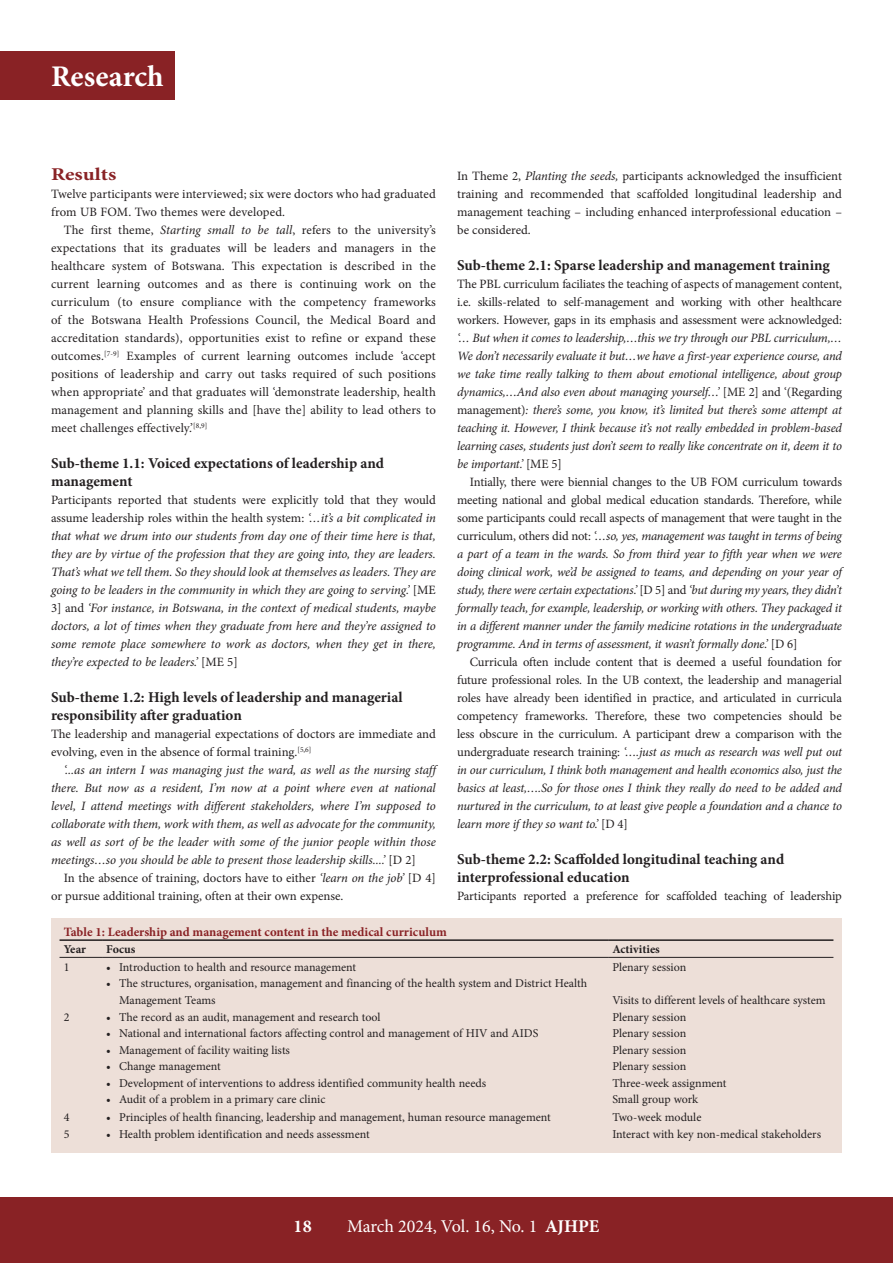
<style>
.page{position:relative;width:893px;height:1263px;background:#fff}
.page>*{position:absolute;margin:0;border:0;box-sizing:border-box;transform-origin:0 0}
.t1{font:700 30px "Minion Pro";color:#fff}
.t2{font:18px "Minion Pro";letter-spacing:-.005em;color:#fff}
.B_HEAD{font:700 18px "Minion Pro";color:#892225;scale:1.2 1}
.t3{font:700 18px "Minion Pro";color:#fff}
.C_HEAD{font:700 15px/18px "Minion Pro";color:#231f20}
.BODY_TEXT_INDENT{font:12.75px/18px "Minion Pro";color:#231f20;text-align:justify}
.BODY_TEXT_1ST_PARAGRAPH{font:italic 12.75px/18px "Minion Pro";letter-spacing:-.01em;color:#231f20;text-align:justify}
.BODY_TEXT_INDENT-2{font:italic 12.75px/18px "Minion Pro";letter-spacing:-.01em;color:#231f20;text-align:justify}
.BODY_TEXT_1ST_PARAGRAPH-2{font:12.75px/18px "Minion Pro";color:#231f20}
.TABLE_HEAD{font:700 12.75px "Minion Pro";color:#892225}
.TABLE_COPY{font:12px/16.5px "Minion Pro";letter-spacing:-.005em;color:#231f20}
.TABLE_FIELD_NAME{font:700 12px "Minion Pro";color:#231f20}
.s1{font-style:italic}
.s2{font-style:normal}
.s3{font-weight:700}
</style>
<div class="page">
<div style="left:0;top:1197px;width:893px;height:66px;background:#892225"></div>
<div style="left:0;top:51px;width:174px;height:49px;background:#892225"></div>
<div style="left:51px;top:918px;width:791px;height:234px;background:#eddfd8"></div>
<hr style="left:60px;top:939px;width:42px;height:2px;background:#231f20">
<hr style="left:102px;top:939px;width:506px;height:2px;background:#231f20">
<hr style="left:608px;top:939px;width:225px;height:2px;background:#231f20">
<hr style="left:60px;top:957px;width:42px;height:1px;background:#231f20">
<hr style="left:102px;top:957px;width:506px;height:1px;background:#231f20">
<hr style="left:608px;top:957px;width:225px;height:1px;background:#231f20">
<h1 class="t1" style="left:51px;top:56px;width:114px">Research</h1>
<h2 class="B_HEAD" style="left:51px;top:162px;width:56px">Results</h2>
<p class="BODY_TEXT_1ST_PARAGRAPH-2" style="left:51px;top:185px;width:386px">Twelve participants were interviewed; six were doctors who had graduated from UB FOM. Two themes were developed.</p>
<p class="BODY_TEXT_INDENT" style="left:51px;top:221px;width:386px;text-indent:13px">The first theme, <span class="s1">Starting small to be tall</span>, refers to the university’s expectations that its graduates will be leaders and managers in the healthcare system of Botswana. This expectation is described in the current learning outcomes and as there is continuing work on the curriculum (to ensure compliance with the competency frameworks of the Botswana Health Professions Council, the Medical Board and accreditation standards), opportunities exist to refine or expand these outcomes.<sup>[7-9]</sup> Examples of current learning outcomes include ‘accept positions of leadership and carry out tasks required of such positions when appropriate’ and that graduates will ‘demonstrate leadership, health management and planning skills and [have the] ability to lead others to meet challenges effectively.’<sup>[8,9]</sup></p>
<h3 class="C_HEAD" style="left:51px;top:454px;width:335px">Sub-theme 1.1: Voiced expectations of leadership and management</h3>
<p class="BODY_TEXT_1ST_PARAGRAPH" style="left:51px;top:491px;width:386px"><span class="s2">Participants reported that students were explicitly told that they would assume leadership roles within the health system:</span> ‘…it’s a bit complicated in that what we drum into our students from day one of their time here is that, they are by virtue of the profession that they are going into, they are leaders.<br>That’s what we tell them. So they should look at themselves as leaders. They are going to be leaders in the community in which they are going to serving.’ <span class="s2">[ME 3] and</span> ‘For instance, in Botswana, in the context of medical students, maybe doctors, a lot of times when they graduate from here and they’re assigned to some remote place somewhere to work as doctors, when they get in there, they’re expected to be leaders.’ <span class="s2">[ME 5]</span></p>
<h3 class="C_HEAD" style="left:51px;top:688px;width:353px">Sub-theme 1.2: High levels of leadership and managerial responsibility after graduation</h3>
<p class="BODY_TEXT_1ST_PARAGRAPH-2" style="left:51px;top:725px;width:386px">The leadership and managerial expectations of doctors are immediate and evolving, even in the absence of formal training.<sup>[5,6]</sup></p>
<p class="BODY_TEXT_INDENT-2" style="left:51px;top:761px;width:386px;text-indent:13px">‘...as an intern I was managing just the ward, as well as the nursing staff there. But now as a resident, I’m now at a point where even at national level, I attend meetings with different stakeholders, where I’m supposed to collaborate with them, work with them, as well as advocate for the community, as well as sort of be the leader with some of the junior people within those meetings…so you should be able to present those leadership skills....’ <span class="s2">[D 2]</span></p>
<p class="BODY_TEXT_INDENT" style="left:51px;top:869px;width:386px;text-indent:13px">In the absence of training, doctors have to either <span class="s1">‘learn on the job’</span> [D 4] or pursue additional training, often at their own expense.</p>
<p class="BODY_TEXT_1ST_PARAGRAPH-2" style="left:457px;top:167px;width:386px;text-align:justify">In Theme 2, <span class="s1">Planting the seeds,</span> participants acknowledged the insufficient training and recommended that scaffolded longitudinal leadership and management teaching – including enhanced interprofessional education – be considered.</p>
<h3 class="C_HEAD" style="left:457px;top:256px;width:374px">Sub-theme 2.1: Sparse leadership and management training</h3>
<p class="BODY_TEXT_1ST_PARAGRAPH" style="left:457px;top:275px;width:386px"><span class="s2">The PBL curriculum faciliates the teaching of aspects of management content, i.e. skills-related to self-management and working with other healthcare workers. However, gaps in its emphasis and assessment were acknowledged: </span>‘… But when it comes to leadership,…this we try through our PBL curriculum,… We don’t necessarily evaluate it but…we have a first-year experience course, and we take time really talking to them about emotional intelligence, about group dynamics,…And also even about managing yourself…’ <span class="s2">[ME 2] and ‘(Regarding management)</span>: there’s some, you know, it’s limited but there’s some attempt at teaching it. However, I think because it’s not really embedded in problem-based learning cases, students just don’t seem to really like concentrate on it, deem it to be important.’ <span class="s2">[ME 5]</span></p>
<p class="BODY_TEXT_INDENT-2" style="left:457px;top:473px;width:386px;text-indent:13px"><span class="s2">Intially, there were biennial changes to the UB FOM curriculum towards meeting national and global medical education standards. Therefore, while some participants could recall aspects of management that were taught in the curriculum, others did not:</span> ‘…so, yes, management was taught in terms of being a part of a team in the wards. So from third year to fifth year when we were doing clinical work, we’d be assigned to teams, and depending on your year of study, there were certain expectations.’ <span class="s2">[D 5] and</span> ‘but during my years, they didn’t formally teach, for example, leadership, or working with others. They packaged it in a different manner under the family medicine rotations in the undergraduate programme. And in terms of assessment, it wasn’t formally done.’ <span class="s2">[D 6]</span></p>
<p class="BODY_TEXT_INDENT" style="left:457px;top:653px;width:386px;text-indent:13px">Curricula often include content that is deemed a useful foundation for future professional roles. In the UB context, the leadership and managerial roles have already been identified in practice, and articulated in curricula competency frameworks. Therefore, these two competencies should be less obscure in the curriculum. A participant drew a comparison with the undergraduate research training: <span class="s1">‘….just as much as research was well put out in our curriculum, I think both management and health economics also, just the basics at least,….So for those ones I think they really do need to be added and nurtured in the curriculum, to at least give people a foundation and a chance to learn more if they so want to.’</span> [D 4]</p>
<h3 class="C_HEAD" style="left:457px;top:850px;width:329px">Sub-theme 2.2: Scaffolded longitudinal teaching and interprofessional education</h3>
<p class="BODY_TEXT_1ST_PARAGRAPH-2" style="left:457px;top:887px;width:386px">Participants reported a preference for scaffolded teaching of leadership</p>
<p class="TABLE_HEAD" style="left:64px;top:923px;width:385px">Table 1: Leadership and management content in the medical curriculum</p>
<p class="TABLE_FIELD_NAME" style="left:64px;top:941px;width:24px">Year</p>
<p class="TABLE_FIELD_NAME" style="left:106px;top:941px;width:31px">Focus</p>
<p class="TABLE_FIELD_NAME" style="left:612px;top:941px;width:49px">Activities</p>
<p class="TABLE_COPY" style="left:64px;top:959px;width:7px">1</p>
<p class="TABLE_COPY" style="left:106px;top:959px;width:251px">• Introduction to health and resource management</p>
<p class="TABLE_COPY" style="left:119px;top:975px;width:470px;text-indent:-13px">• The structures, organisation, management and financing of the health system and District Health<br>Management Teams</p>
<p class="TABLE_COPY" style="left:612px;top:959px;width:75px">Plenary session</p>
<p class="TABLE_COPY" style="left:612px;top:992px;width:215px">Visits to different levels of healthcare system</p>
<p class="TABLE_COPY" style="left:64px;top:1009px;width:7px">2</p>
<p class="TABLE_COPY" style="left:106px;top:1009px;width:276px">• The record as an audit, management and research tool</p>
<p class="TABLE_COPY" style="left:106px;top:1025px;width:434px">• National and international factors affecting control and management of HIV and AIDS</p>
<p class="TABLE_COPY" style="left:106px;top:1042px;width:185px">• Management of facility waiting lists</p>
<p class="TABLE_COPY" style="left:106px;top:1058px;width:116px">• Change management</p>
<p class="TABLE_COPY" style="left:106px;top:1075px;width:381px">• Development of interventions to address identified community health needs</p>
<p class="TABLE_COPY" style="left:106px;top:1091px;width:221px">• Audit of a problem in a primary care clinic</p>
<p class="TABLE_COPY" style="left:612px;top:1009px;width:75px">Plenary session</p>
<p class="TABLE_COPY" style="left:612px;top:1025px;width:75px">Plenary session</p>
<p class="TABLE_COPY" style="left:612px;top:1042px;width:75px">Plenary session</p>
<p class="TABLE_COPY" style="left:612px;top:1058px;width:75px">Plenary session</p>
<p class="TABLE_COPY" style="left:612px;top:1075px;width:116px">Three-week assignment</p>
<p class="TABLE_COPY" style="left:612px;top:1091px;width:87px">Small group work</p>
<p class="TABLE_COPY" style="left:64px;top:1109px;width:7px">4</p>
<p class="TABLE_COPY" style="left:106px;top:1109px;width:446px">• Principles of health financing, leadership and management, human resource management</p>
<p class="TABLE_COPY" style="left:612px;top:1109px;width:91px">Two-week module</p>
<p class="TABLE_COPY" style="left:64px;top:1126px;width:7px">5</p>
<p class="TABLE_COPY" style="left:106px;top:1126px;width:265px">• Health problem identification and needs assessment</p>
<p class="TABLE_COPY" style="left:612px;top:1126px;width:210px">Interact with key non-medical stakeholders</p>
<h2 class="t3" style="left:294px;top:1213px;width:20px">18</h2>
<h2 class="t2" style="left:347px;top:1214px;width:254px">March 2024, Vol. 16, No. 1 <span class="s3">AJHPE</span></h2>
</div>
